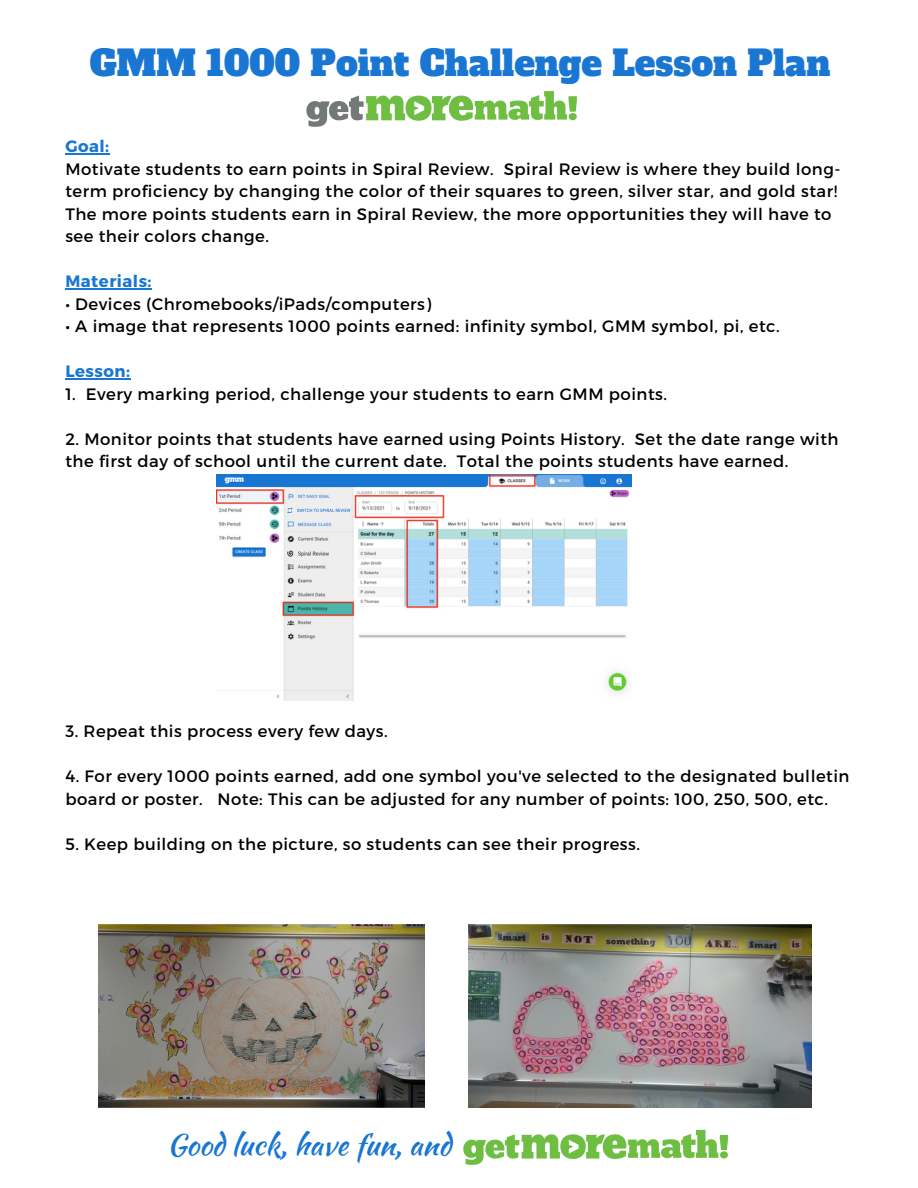
<style>
.page{position:relative;width:918px;height:1188px;background:#fff}
.page>*{position:absolute;margin:0;border:0;box-sizing:border-box;transform-origin:0 0}
.t1{font:34.5px "Alfa Slab One";color:#1976d2}
.t2{font:29.25px "Kaushan Script";color:#1976d2}
.t3{font:16.5px/22.5px "Montserrat";letter-spacing:.03em;color:#000}
.t4{font:700 16.5px "Montserrat";letter-spacing:.03em;color:#1976d2}
</style>
<div class="page">
<hr style="left:65px;top:153px;width:45px;height:1px;background:#1976d2">
<hr style="left:65px;top:288px;width:87px;height:1px;background:#1976d2">
<hr style="left:65px;top:378px;width:65px;height:1px;background:#1976d2">
<img style="left:306px;top:91px;width:271px;height:36px">
<img style="left:463px;top:1129px;width:266px;height:36px">
<img style="left:216px;top:474px;width:415px;height:226px">
<img style="left:99px;top:924px;width:325px;height:184px">
<img style="left:468px;top:924px;width:343px;height:184px">
<img style="left:285px;top:548px;width:64px;height:12px">
<img style="left:285px;top:505px;width:67px;height:10px">
<p class="t1" style="left:90px;top:40px;width:742px">GMM 1000 Point Challenge Lesson Plan</p>
<h1 class="t4" style="left:65px;top:136px;width:45px">Goal:</h1>
<p class="t3" style="left:65px;top:157px;width:777px">Motivate students to earn points in Spiral Review. Spiral Review is where they build long&shy;term proficiency by changing the color of their squares to green, silver star, and gold star!<br>The more points students earn in Spiral Review, the more opportunities they will have to see their colors change.</p>
<p class="t4" style="left:65px;top:271px;width:88px">Materials:</p>
<p class="t3" style="left:65px;top:292px;width:367px">• Devices (Chromebooks/iPads/computers)</p>
<p class="t3" style="left:65px;top:314px;width:716px">• A image that represents 1000 points earned: infinity symbol, GMM symbol, pi, etc.</p>
<p class="t4" style="left:65px;top:361px;width:66px">Lesson:</p>
<p class="t3" style="left:65px;top:382px;width:603px">1. Every marking period, challenge your students to earn GMM points.</p>
<p class="t3" style="left:65px;top:427px;width:775px">2. Monitor points that students have earned using Points History. Set the date range with the first day of school until the current date. Total the points students have earned.</p>
<p class="t3" style="left:65px;top:719px;width:324px">3. Repeat this process every few days.</p>
<p class="t3" style="left:65px;top:764px;width:786px">4. For every 1000 points earned, add one symbol you've selected to the designated bulletin board or poster. Note: This can be adjusted for any number of points: 100, 250, 500, etc.</p>
<p class="t3" style="left:65px;top:832px;width:576px">5. Keep building on the picture, so students can see their progress.</p>
<p class="t2" style="left:167px;top:1124px;width:285px">Good luck, have fun, and</p>
</div>
